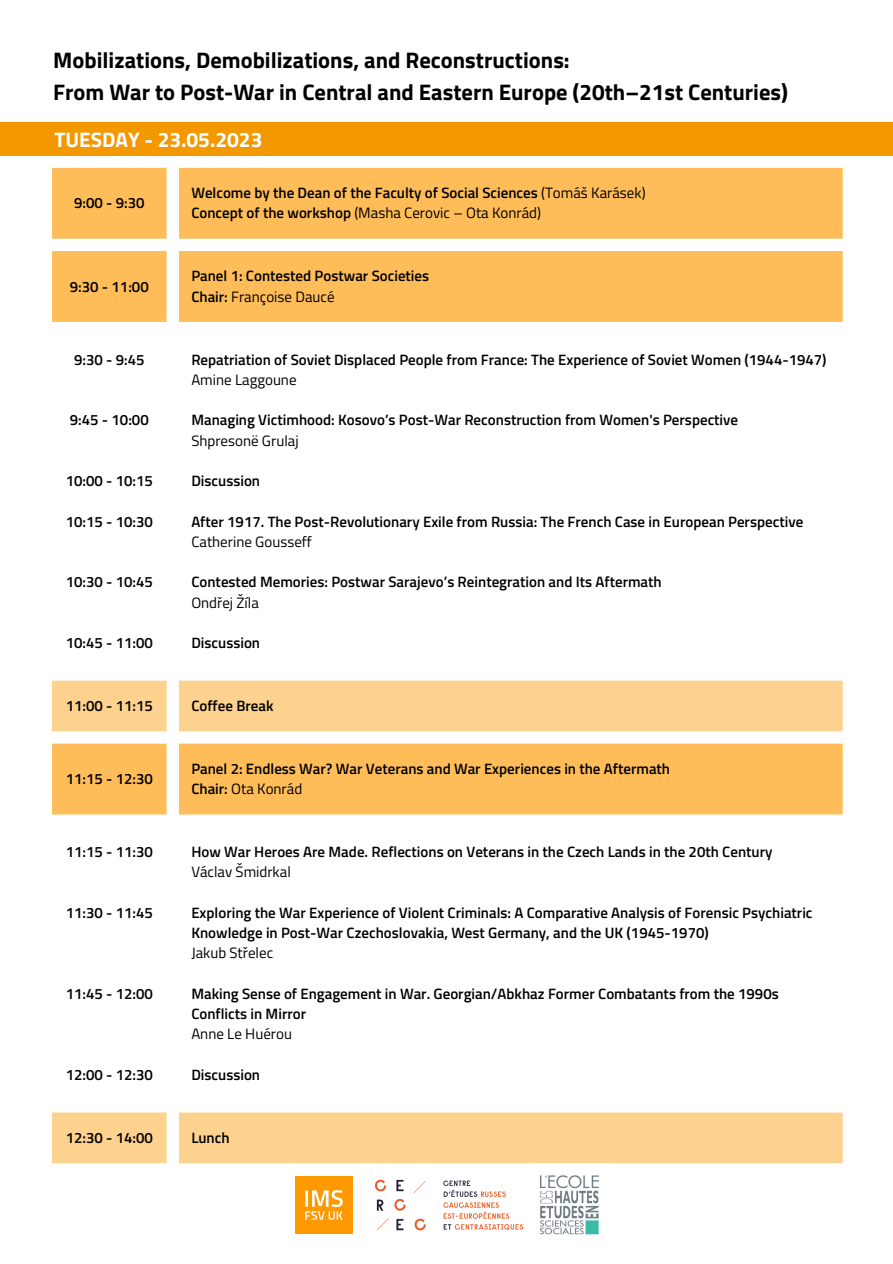
<style>
.page{position:relative;width:893px;height:1264px;background:#fff}
.page>*{position:absolute;margin:0;border:0;box-sizing:border-box;transform-origin:0 0}
.t1{font:700 22.5px/31.5px "Titillium Web";color:#000}
.t2{font:700 21px "Titillium Web";color:#fff}
.t3{font:600 15px/20.2px "Titillium Web";color:#000}
.t4{font:15px "Titillium Web";color:#000}
.s1{font-weight:400}
</style>
<div class="page">
<div style="left:0;top:123px;width:892px;height:33px;background:#f49800"></div>
<svg style="left:52px;top:168px;width:790px;height:154px;background:#ffc368"></svg>
<svg style="left:52px;top:680px;width:790px;height:483px"></svg>
<img style="left:295px;top:1176px;width:54px;height:57px">
<img style="left:543px;top:1175px;width:56px;height:60px">
<img style="left:349px;top:1156px;width:194px;height:79px">
<h1 class="t1" style="left:53px;top:44px;width:736px">Mobilizations, Demobilizations, and Reconstructions:<br>From War to Post-War in Central and Eastern Europe (20th–21st Centuries)</h1>
<h2 class="t2" style="left:54px;top:123px;width:209px">TUESDAY - 23.05.2023</h2>
<p class="t3" style="left:74px;top:193px;width:72px">9:00 - 9:30</p>
<p class="t3" style="left:191px;top:182px;width:456px">Welcome by the Dean of the Faculty of Social Sciences <span class="s1">(Tomáš Karásek)<br></span>Concept of the workshop <span class="s1">(Masha Cerovic – Ota Konrád)</span></p>
<p class="t3" style="left:70px;top:276px;width:80px">9:30 - 11:00</p>
<p class="t3" style="left:191px;top:266px;width:239px">Panel 1: Contested Postwar Societies<br>Chair: <span class="s1">Françoise Daucé</span></p>
<p class="t3" style="left:74px;top:349px;width:72px">9:30 - 9:45</p>
<p class="t3" style="left:70px;top:409px;width:80px">9:45 - 10:00</p>
<p class="t3" style="left:66px;top:470px;width:89px">10:00 - 10:15</p>
<p class="t3" style="left:66px;top:511px;width:89px">10:15 - 10:30</p>
<p class="t3" style="left:66px;top:571px;width:89px">10:30 - 10:45</p>
<p class="t3" style="left:66px;top:632px;width:89px">10:45 - 11:00</p>
<p class="t3" style="left:191px;top:349px;width:636px">Repatriation of Soviet Displaced People from France: The Experience of Soviet Women (1944-1947)</p>
<p class="t4" style="left:191px;top:368px;width:107px">Amine Laggoune</p>
<p class="t3" style="left:191px;top:409px;width:548px">Managing Victimhood: Kosovo’s Post-War Reconstruction from Women's Perspective</p>
<p class="t4" style="left:191px;top:428px;width:109px">Shpresonë Grulaj</p>
<p class="t3" style="left:191px;top:470px;width:70px">Discussion</p>
<p class="t3" style="left:191px;top:511px;width:613px">After 1917. The Post-Revolutionary Exile from Russia: The French Case in European Perspective</p>
<p class="t4" style="left:191px;top:530px;width:122px">Catherine Gousseff</p>
<p class="t3" style="left:191px;top:571px;width:472px">Contested Memories: Postwar Sarajevo’s Reintegration and Its Aftermath</p>
<p class="t4" style="left:191px;top:590px;width:69px">Ondřej Žíla</p>
<p class="t3" style="left:191px;top:632px;width:70px">Discussion</p>
<p class="t3" style="left:66px;top:695px;width:89px">11:00 - 11:15</p>
<p class="t3" style="left:191px;top:695px;width:84px">Coffee Break</p>
<p class="t3" style="left:66px;top:768px;width:89px">11:15 - 12:30</p>
<p class="t3" style="left:191px;top:758px;width:480px">Panel 2: Endless War? War Veterans and War Experiences in the Aftermath<br>Chair: <span class="s1">Ota Konrád</span></p>
<p class="t3" style="left:66px;top:841px;width:89px">11:15 - 11:30</p>
<p class="t3" style="left:66px;top:902px;width:89px">11:30 - 11:45</p>
<p class="t3" style="left:66px;top:983px;width:89px">11:45 - 12:00</p>
<p class="t3" style="left:66px;top:1064px;width:89px">12:00 - 12:30</p>
<p class="t3" style="left:191px;top:841px;width:582px">How War Heroes Are Made. Reflections on Veterans in the Czech Lands in the 20th Century</p>
<p class="t4" style="left:191px;top:860px;width:101px">Václav Šmidrkal</p>
<p class="t3" style="left:191px;top:902px;width:622px">Exploring the War Experience of Violent Criminals: A Comparative Analysis of Forensic Psychiatric<br>Knowledge in Post-War Czechoslovakia, West Germany, and the UK (1945-1970)</p>
<p class="t4" style="left:191px;top:941px;width:83px">Jakub Střelec</p>
<p class="t3" style="left:191px;top:983px;width:589px">Making Sense of Engagement in War. Georgian/Abkhaz Former Combatants from the 1990s<br>Conflicts in Mirror</p>
<p class="t4" style="left:191px;top:1022px;width:102px">Anne Le Huérou</p>
<p class="t3" style="left:191px;top:1064px;width:70px">Discussion</p>
<p class="t3" style="left:66px;top:1127px;width:89px">12:30 - 14:00</p>
<p class="t3" style="left:191px;top:1127px;width:40px">Lunch</p>
</div>
